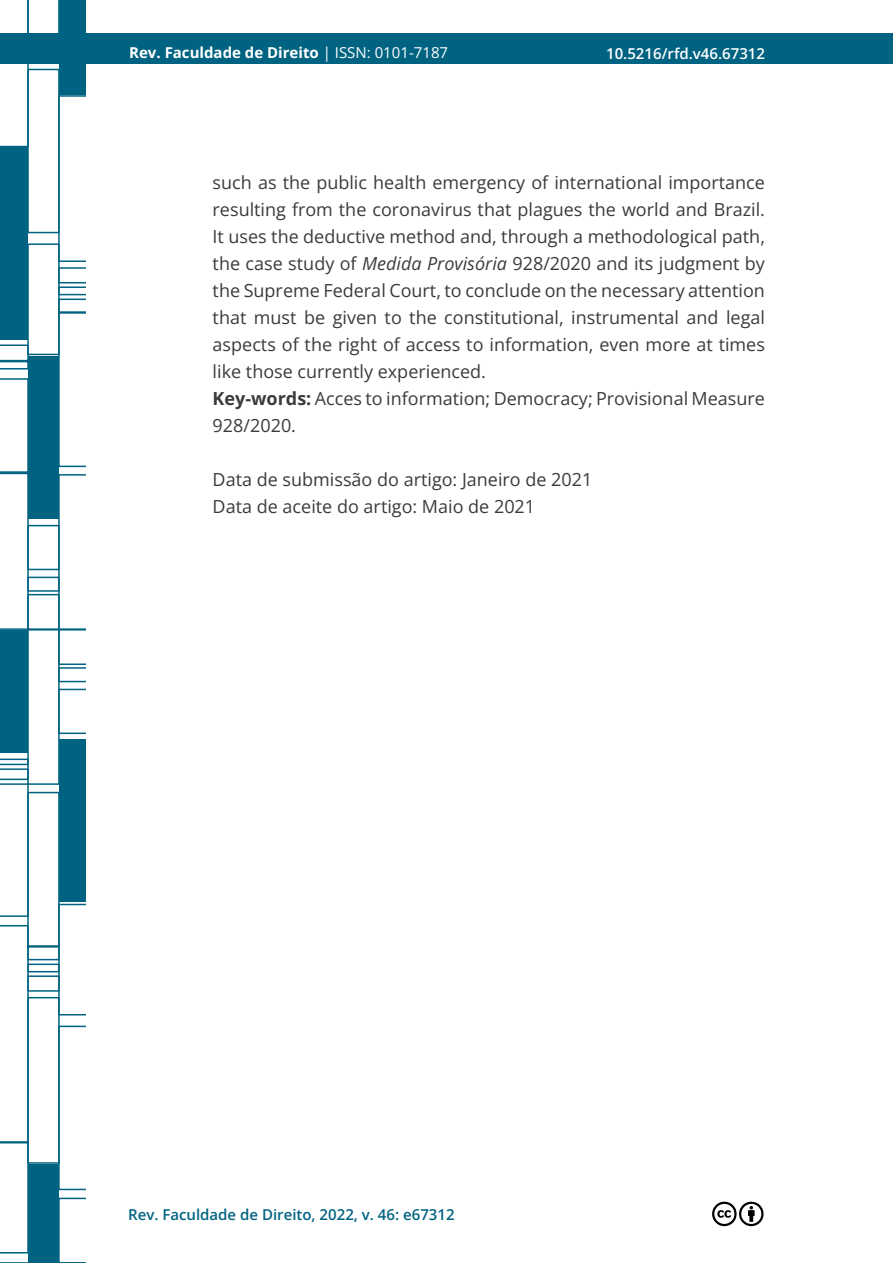
<style>
.page{position:relative;width:893px;height:1263px;background:#fff}
.page>*{position:absolute;margin:0;border:0;box-sizing:border-box;transform-origin:0 0}
.t1{font:18px/27px "Open Sans";color:#3c3b3b}
.t2{font:600 15px "Open Sans";color:#006382}
.t3{font:700 15px "Open Sans";color:#fff}
.t4{font:600 15px "Open Sans";color:#fff}
.s1{font-weight:400}
.s2{font-style:italic}
.s3{font-weight:700}
</style>
<div class="page">
<div style="left:0;top:33px;width:893px;height:31px;background:#006381"></div>
<svg style="left:0;top:0;width:85px;height:1263px"></svg>
<svg style="left:712px;top:1201px;width:52px;height:26px"></svg>
<p class="t3" style="left:129px;top:42px;width:320px">Rev. Faculdade de Direito <span class="s1">| ISSN: 0101-7187</span></p>
<p class="t4" style="left:606px;top:44px;width:160px">10.5216/rfd.v46.67312</p>
<p class="t1" style="left:213px;top:169px;width:554px">such as the public health emergency of international importance resulting from the coronavirus that plagues the world and Brazil.<br>It uses the deductive method and, through a methodological path, the case study of <span class="s2">Medida Provisória</span> 928/2020 and its judgment by the Supreme Federal Court, to conclude on the necessary attention that must be given to the constitutional, instrumental and legal aspects of the right of access to information, even more at times like those currently experienced.<br><span class="s3">Key-words:</span> Acces to information; Democracy; Provisional Measure 928/2020.</p>
<p class="t1" style="left:213px;top:466px;width:381px">Data de submissão do artigo: Janeiro de 2021<br>Data de aceite do artigo: Maio de 2021</p>
<p class="t2" style="left:128px;top:1204px;width:328px">Rev. Faculdade de Direito, 2022, v. 46: e67312</p>
</div>
